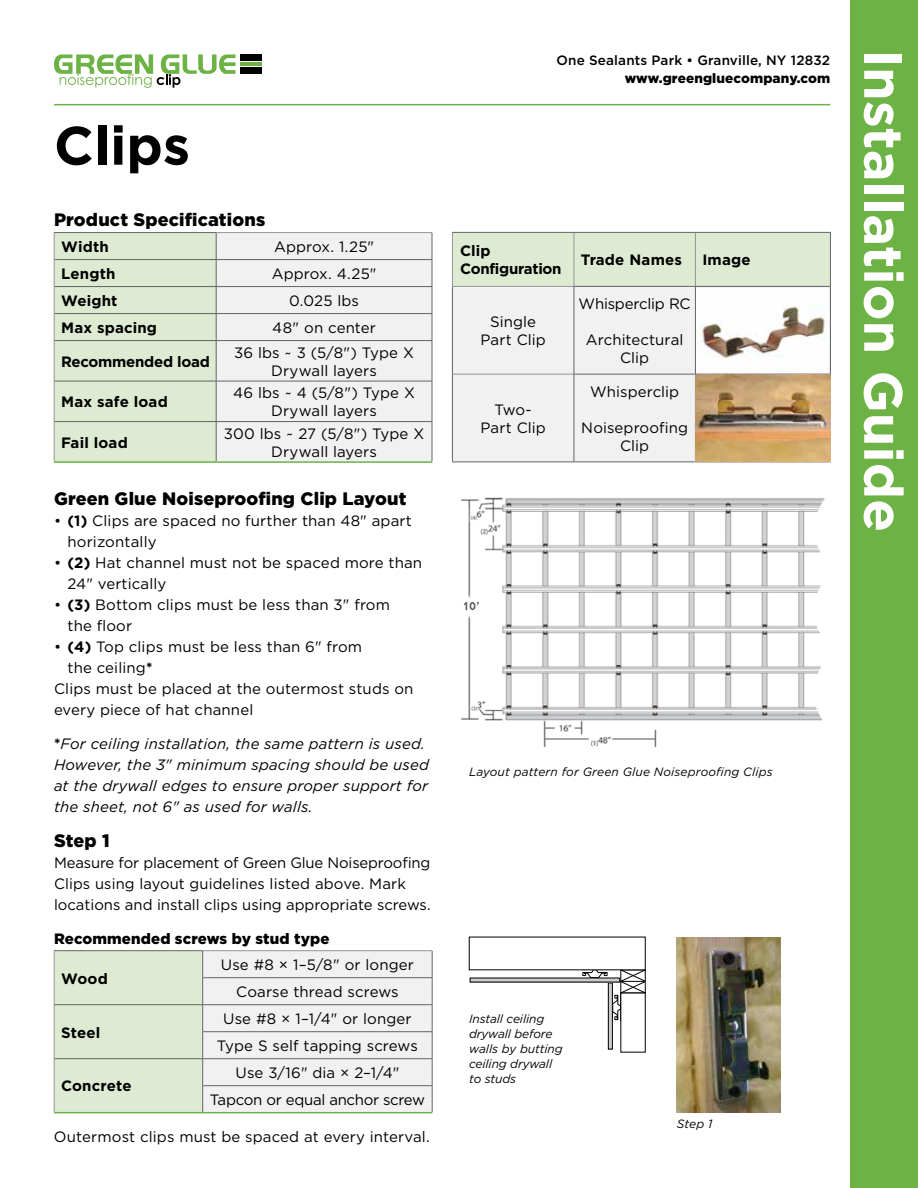
<style>
.page{position:relative;width:918px;height:1188px;background:#fff}
.page>*{position:absolute;margin:0;border:0;box-sizing:border-box;transform-origin:0 0}
.t1{font:700 54px "Gotham";color:#fff}
.t2{font:700 54px "Gotham";color:#000}
.t3{font:900 18px "Gotham";letter-spacing:.01em;color:#000}
.t4{font:15px/18px "Gotham";letter-spacing:.005em;color:#000;text-align:center}
.t5{font:italic 15px/21px "Gotham";letter-spacing:.01em;color:#000}
.t6{font:700 15px "Gotham";letter-spacing:.005em;color:#000}
.t7{font:15px/26.7px "Gotham";letter-spacing:-.02em;color:#000;text-align:center}
.t8{font:900 15px "Gotham";letter-spacing:.01em;color:#000}
.t9{font:700 15px/18px "Gotham";letter-spacing:-.015em;color:#000}
.t10{font:700 15px "Gotham";letter-spacing:-.02em;color:#000}
.t11{font:15px "Gotham";letter-spacing:-.015em;color:#000}
.t12{font:500 13.5px "Gotham";letter-spacing:.01em;color:#000}
.t13{font:900 13.5px "Gotham";letter-spacing:.01em;color:#000}
.t14{font:italic 12px/15px "Gotham";letter-spacing:-.01em;color:#000}
.t15{font:italic 12px "Gotham";letter-spacing:.01em;color:#000}
.s1{font-weight:700}
.s2{font-weight:700;font-style:normal}
</style>
<div class="page">
<img style="left:460px;top:497px;width:365px;height:250px">
<img style="left:677px;top:937px;width:104px;height:176px">
<hr style="left:608px;top:983px;width:4px;height:66px;background:#cdcccb">
<div style="left:608px;top:983px;width:5px;height:66px;border:1px solid #000"></div>
<svg style="left:580px;top:968px;width:66px;height:54px"></svg>
<div style="left:453px;top:233px;width:377px;height:53px;background:#deead2"></div>
<div style="left:453px;top:287px;width:377px;height:175px;background:#f1f1f2"></div>
<hr style="left:574px;top:233px;width:1px;height:53px;background:#939598">
<hr style="left:695px;top:233px;width:1px;height:53px;background:#939598">
<hr style="left:452px;top:233px;width:1px;height:53px;background:#939598">
<hr style="left:695px;top:462px;width:136px;height:1px;background:#636466">
<hr style="left:452px;top:232px;width:122px;height:1px;background:#636466">
<hr style="left:830px;top:287px;width:1px;height:87px;background:#636466">
<hr style="left:830px;top:374px;width:1px;height:88px;background:#636466">
<hr style="left:695px;top:374px;width:1px;height:88px;background:#636466">
<hr style="left:574px;top:462px;width:121px;height:1px;background:#636466">
<hr style="left:695px;top:287px;width:1px;height:87px;background:#636466">
<hr style="left:574px;top:374px;width:121px;height:1px;background:#636466">
<hr style="left:695px;top:232px;width:136px;height:1px;background:#636466">
<hr style="left:830px;top:233px;width:1px;height:53px;background:#636466">
<hr style="left:695px;top:286px;width:136px;height:1px;background:#636466">
<hr style="left:452px;top:286px;width:122px;height:1px;background:#939598">
<hr style="left:452px;top:287px;width:1px;height:87px;background:#636466">
<hr style="left:574px;top:287px;width:1px;height:87px;background:#636466">
<hr style="left:453px;top:374px;width:121px;height:1px;background:#939598">
<hr style="left:452px;top:374px;width:1px;height:88px;background:#636466">
<hr style="left:574px;top:374px;width:1px;height:88px;background:#636466">
<hr style="left:452px;top:462px;width:122px;height:1px;background:#636466">
<hr style="left:574px;top:232px;width:121px;height:1px;background:#636466">
<hr style="left:574px;top:286px;width:121px;height:1px;background:#636466">
<img style="left:697px;top:288px;width:131px;height:85px">
<img style="left:696px;top:374px;width:134px;height:88px">
<div style="left:850px;top:0;width:68px;height:1188px;background:#6db244"></div>
<hr style="left:54px;top:104px;width:776px;height:1px;background:#6db244">
<hr style="left:240px;top:62px;width:22px;height:4px;background:#6db244">
<div style="left:240px;top:54px;width:22px;height:7px;background:#000"></div>
<div style="left:240px;top:67px;width:22px;height:7px;background:#000"></div>
<svg style="left:54px;top:54px;width:182px;height:34px"></svg>
<div style="left:217px;top:233px;width:215px;height:228px;background:#f1f1f2"></div>
<hr style="left:216px;top:259px;width:216px;height:1px;background:#636466">
<hr style="left:216px;top:286px;width:216px;height:1px;background:#636466">
<hr style="left:216px;top:313px;width:216px;height:1px;background:#636466">
<hr style="left:216px;top:340px;width:216px;height:1px;background:#636466">
<hr style="left:432px;top:341px;width:1px;height:40px;background:#636466">
<hr style="left:216px;top:381px;width:216px;height:1px;background:#636466">
<hr style="left:432px;top:381px;width:1px;height:40px;background:#636466">
<hr style="left:54px;top:232px;width:162px;height:1px;background:#636466">
<svg style="left:432px;top:233px;width:1px;height:107px"></svg>
<hr style="left:216px;top:232px;width:216px;height:1px;background:#939598">
<div style="left:54px;top:233px;width:163px;height:228px;background:#deead2"></div>
<hr style="left:54px;top:421px;width:162px;height:1px;background:#636466">
<hr style="left:216px;top:421px;width:216px;height:1px;background:#636466">
<hr style="left:216px;top:422px;width:1px;height:39px;background:#636466">
<hr style="left:432px;top:422px;width:1px;height:39px;background:#636466">
<hr style="left:54px;top:422px;width:1px;height:39px;background:#939598">
<hr style="left:54px;top:461px;width:162px;height:2px;background:#6db244">
<hr style="left:216px;top:461px;width:216px;height:2px;background:#6db244">
<hr style="left:54px;top:950px;width:149px;height:1px;background:#636466">
<svg style="left:54px;top:951px;width:379px;height:162px"></svg>
<hr style="left:203px;top:950px;width:229px;height:1px;background:#939598">
<hr style="left:202px;top:1031px;width:230px;height:1px;background:#636466">
<hr style="left:203px;top:1058px;width:229px;height:1px;background:#636466">
<h1 class="t2" style="left:54px;top:110px;width:138px">Clips</h1>
<p class="t3" style="left:54px;top:207px;width:213px">Product Specifications</p>
<p class="t6" style="left:61px;top:237px;width:49px">Width</p>
<p class="t4" style="left:274px;top:238px;width:101px">Approx. 1.25"</p>
<p class="t6" style="left:61px;top:264px;width:56px">Length</p>
<p class="t4" style="left:272px;top:264px;width:106px">Approx. 4.25"</p>
<p class="t6" style="left:61px;top:291px;width:58px">Weight</p>
<p class="t4" style="left:289px;top:291px;width:72px">0.025 lbs</p>
<p class="t6" style="left:61px;top:318px;width:97px">Max spacing</p>
<p class="t4" style="left:272px;top:318px;width:105px">48" on center</p>
<p class="t10" style="left:61px;top:352px;width:150px">Recommended load</p>
<p class="t4" style="left:234px;top:343px;width:181px">36 lbs ~ 3 (5/8") Type X<br>Drywall layers</p>
<p class="t6" style="left:61px;top:392px;width:108px">Max safe load</p>
<p class="t4" style="left:233px;top:384px;width:183px">46 lbs ~ 4 (5/8") Type X<br>Drywall layers</p>
<p class="t6" style="left:61px;top:432px;width:68px">Fail load</p>
<p class="t4" style="left:224px;top:424px;width:202px">300 lbs ~ 27 (5/8") Type X<br>Drywall layers</p>
<p class="t3" style="left:54px;top:486px;width:354px">Green Glue Noiseproofing Clip Layout</p>
<p class="t4" style="left:68px;top:510px;width:346px;line-height:21px;text-align:left;text-indent:-14px">• <span class="s1">(1)</span> Clips are spaced no further than 48" apart horizontally</p>
<p class="t4" style="left:68px;top:552px;width:356px;line-height:21px;text-align:left;text-indent:-14px">• <span class="s1">(2)</span> Hat channel must not be spaced more than<br>24" vertically</p>
<p class="t4" style="left:68px;top:594px;width:324px;line-height:21px;text-align:left;text-indent:-14px">• <span class="s1">(3)</span> Bottom clips must be less than 3" from the floor</p>
<p class="t4" style="left:54px;top:637px;width:310px">• <span class="s1">(4)</span> Top clips must be less than 6" from</p>
<p class="t4" style="left:68px;top:658px;width:87px">the ceiling<span class="s1">*</span></p>
<p class="t4" style="left:54px;top:679px;width:361px">Clips must be placed at the outermost studs on</p>
<p class="t4" style="left:54px;top:700px;width:201px">every piece of hat channel</p>
<p class="t5" style="left:54px;top:733px;width:377px"><span class="s2">*</span>For ceiling installation, the same pattern is used.<br>However, the 3" minimum spacing should be used at the drywall edges to ensure proper support for the sheet, not 6" as used for walls.</p>
<p class="t3" style="left:54px;top:828px;width:57px">Step 1</p>
<p class="t4" style="left:54px;top:852px;width:378px;line-height:21px;text-align:left">Measure for placement of Green Glue Noiseproofing<br>Clips using layout guidelines listed above. Mark locations and install clips using appropriate screws.</p>
<p class="t8" style="left:54px;top:929px;width:277px">Recommended screws by stud type</p>
<p class="t6" style="left:61px;top:968px;width:48px">Wood</p>
<p class="t4" style="left:221px;top:951px;width:195px;line-height:26.8px">Use #8 × 1–5/8" or longer<br>Coarse thread screws</p>
<p class="t6" style="left:61px;top:1022px;width:41px">Steel</p>
<p class="t4" style="left:217px;top:1005px;width:202px;line-height:27px">Use #8 × 1–1/4" or longer<br>Type S self tapping screws</p>
<p class="t7" style="left:210px;top:1059px;width:217px">Use 3/16" dia × 2–1/4"<br>Tapcon or equal anchor screw</p>
<p class="t4" style="left:54px;top:1127px;width:377px">Outermost clips must be spaced at every interval.</p>
<p class="t6" style="left:61px;top:1076px;width:72px">Concrete</p>
<p class="t12" style="left:557px;top:51px;width:275px">One Sealants Park • Granville, NY 12832</p>
<h1 class="t1" style="left:919px;top:49px;width:485px;rotate:90deg">Installation Guide</h1>
<p class="t13" style="left:625px;top:69px;width:207px">www.greengluecompany.com</p>
<p class="t9" style="left:460px;top:242px;width:103px">Clip<br>Configuration</p>
<p class="t6" style="left:581px;top:250px;width:103px">Trade Names</p>
<p class="t6" style="left:702px;top:250px;width:50px">Image</p>
<p class="t4" style="left:480px;top:313px;width:67px">Single<br>Part Clip</p>
<p class="t11" style="left:579px;top:294px;width:114px">Whisperclip RC</p>
<p class="t4" style="left:586px;top:331px;width:99px">Architectural<br>Clip</p>
<p class="t4" style="left:590px;top:382px;width:91px">Whisperclip</p>
<p class="t4" style="left:581px;top:418px;width:108px">Noiseproofing<br>Clip</p>
<p class="t4" style="left:480px;top:400px;width:67px">Two-<br>Part Clip</p>
<p class="t15" style="left:469px;top:764px;width:305px">Layout pattern for Green Glue Noiseproofing Clips</p>
<p class="t14" style="left:469px;top:1011px;width:95px">Install ceiling drywall before walls by butting ceiling drywall to studs</p>
<p class="t14" style="left:677px;top:1116px;width:37px">Step 1</p>
</div>
